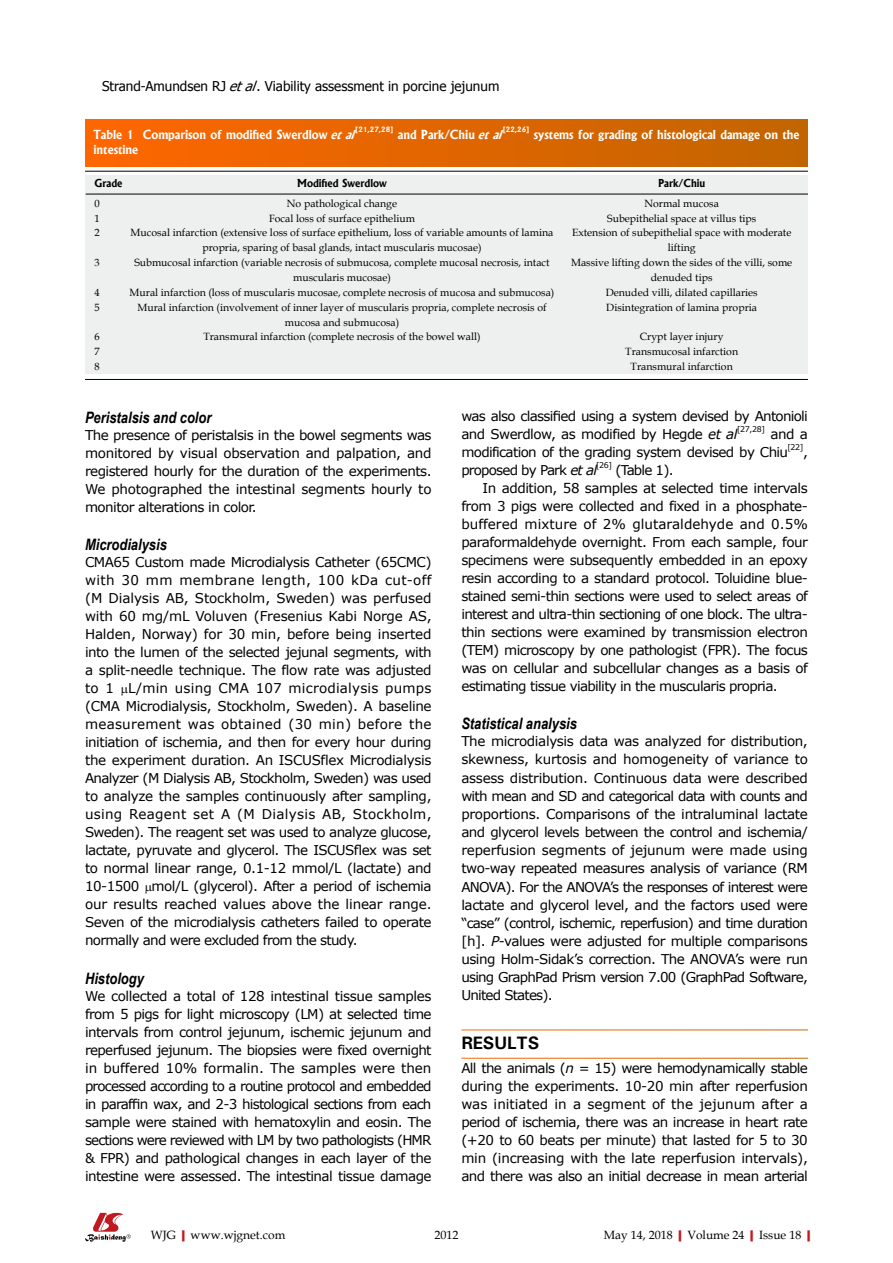
<style>
.page{position:relative;width:893px;height:1263px;background:#fff}
.page>*{position:absolute;margin:0;border:0;box-sizing:border-box;transform-origin:0 0}
.t1{font:700 18px "Univers";letter-spacing:-.01em;color:#000}
.t2{font:italic 700 15.75px "Arial Narrow";color:#000}
.t3{font:13.5px/18px "Verdana";letter-spacing:-.045em;color:#000;text-align:justify}
.t4{font:13.5px "Tahoma";color:#000}
.t5{font:13.5px "Verdana";color:#000}
.t6{font:700 12px "Albertus";color:#fff}
.t7{font:12px "Book Antiqua";color:#000}
.t8{font:10.5px/15px "Book Antiqua";color:#000;text-align:center}
.t9{font:700 10.5px "Albertus";color:#000}
.t10{font:7.8px "Verdana";letter-spacing:-.045em;color:#000}
.t11{font:700 7.05px "Albertus";color:#fff}
.s1{font-style:italic}
.s2{font-weight:700;color:#c01920}
</style>
<div class="page">
<svg style="left:85px;top:1213px;width:46px;height:29px"></svg>
<div style="left:85px;top:119px;width:723px;height:48px;background:linear-gradient(to right,#f60,#c16500)"></div>
<div style="left:85px;top:175px;width:723px;height:199px;background:#eeefef"></div>
<hr style="left:85px;top:171px;width:723px;height:1px;background:#000">
<hr style="left:86px;top:194px;width:722px;height:1px;background:#000">
<hr style="left:85px;top:379px;width:723px;height:1px;background:#000">
<p class="t4" style="left:102px;top:77px;width:399px">Strand-Amundsen RJ <span class="s1">etal</span>. Viability assessment in porcine jejunum</p>
<p class="t6" style="left:94px;top:127px;width:267px">Table 1 Comparison of modified Swerdlow <span class="s1">etal</span></p>
<p class="t11" style="left:355px;top:125px;width:40px">[21,27,28]</p>
<p class="t6" style="left:398px;top:127px;width:110px">and Park/Chiu <span class="s1">etal</span></p>
<p class="t11" style="left:503px;top:125px;width:28px">[22,26]</p>
<p class="t6" style="left:534px;top:127px;width:267px">systems for grading of histological damage on the</p>
<p class="t6" style="left:94px;top:142px;width:46px">intestine</p>
<p class="t9" style="left:95px;top:177px;width:29px">Grade</p>
<p class="t9" style="left:297px;top:177px;width:91px">Modified Swerdlow</p>
<p class="t9" style="left:658px;top:177px;width:49px">Park/Chiu</p>
<p class="t8" style="left:95px;top:195px;width:7px">0</p>
<p class="t8" style="left:287px;top:195px;width:112px">No pathological change</p>
<p class="t8" style="left:644px;top:195px;width:76px">Normal mucosa</p>
<p class="t8" style="left:95px;top:210px;width:7px">1</p>
<p class="t8" style="left:269px;top:210px;width:148px">Focal loss of surface epithelium</p>
<p class="t8" style="left:607px;top:210px;width:151px">Subepithelial space at villus tips</p>
<p class="t8" style="left:95px;top:225px;width:7px">2</p>
<p class="t8" style="left:131px;top:225px;width:424px">Mucosal infarction (extensive loss of surface epithelium, loss of variable amounts of lamina propria, sparing of basal glands, intact muscularis mucosae)</p>
<p class="t8" style="left:572px;top:225px;width:221px">Extension of subepithelial space with moderate lifting</p>
<p class="t8" style="left:95px;top:255px;width:7px">3</p>
<p class="t8" style="left:134px;top:255px;width:417px">Submucosal infarction (variable necrosis of submucosa, complete mucosal necrosis, intact muscularis mucosae)</p>
<p class="t8" style="left:571px;top:255px;width:223px">Massive lifting down the sides of the villi, some denuded tips</p>
<p class="t8" style="left:95px;top:284px;width:7px">4</p>
<p class="t8" style="left:130px;top:284px;width:426px">Mural infarction (loss of muscularis mucosae, complete necrosis of mucosa and submucosa)</p>
<p class="t8" style="left:606px;top:284px;width:154px">Denuded villi, dilated capillaries</p>
<p class="t8" style="left:95px;top:299px;width:7px">5</p>
<p class="t8" style="left:137px;top:299px;width:411px">Mural infarction (involvement of inner layer of muscularis propria, complete necrosis of mucosa and submucosa)</p>
<p class="t8" style="left:606px;top:299px;width:152px">Disintegration of lamina propria</p>
<p class="t8" style="left:95px;top:329px;width:7px">6</p>
<p class="t8" style="left:203px;top:329px;width:279px">Transmural infarction (complete necrosis of the bowel wall)</p>
<p class="t8" style="left:640px;top:329px;width:85px">Crypt layer injury</p>
<p class="t8" style="left:95px;top:344px;width:7px">7</p>
<p class="t8" style="left:625px;top:344px;width:114px">Transmucosal infarction</p>
<p class="t8" style="left:95px;top:358px;width:7px">8</p>
<p class="t8" style="left:631px;top:358px;width:104px">Transmural infarction</p>
<p class="t2" style="left:85px;top:405px;width:128px">Peristalsis and color</p>
<p class="t3" style="left:85px;top:425px;width:348px">The presence of peristalsis in the bowel segments was monitored by visual observation and palpation, and registered hourly for the duration of the experiments.<br>We photographed the intestinal segments hourly to monitor alterations in color.</p>
<p class="t2" style="left:85px;top:533px;width:83px">Microdialysis</p>
<p class="t3" style="left:85px;top:553px;width:348px">CMA65 Custom made Microdialysis Catheter (65CMC) with 30 mm membrane length, 100 kDa cut-off (M Dialysis AB, Stockholm, Sweden) was perfused with 60 mg/ml Voluven (Fresenius Kabi Norge AS, Halden, Norway) for 30 min, before being inserted into the lumen of the selected jejunal segments, with a split-needle technique. The flow rate was adjusted to 1 l/min using CMA 107 microdialysis pumps (CMA Microdialysis, Stockholm, Sweden). A baseline measurement was obtained (30 min) before the initiation of ischemia, and then for every hour during the experiment duration. An ISCUSflex Microdialysis Analyzer (M Dialysis AB, Stockholm, Sweden) was used to analyze the samples continuously after sampling, using Reagent set A (M Dialysis AB, Stockholm, Sweden). The reagent set was used to analyze glucose, lactate, pyruvate and glycerol. The ISCUSflex was set to normal linear range, 0.1-12 mmol/L (lactate) and 10-1500 mol/L (glycerol). After a period of ischemia our results reached values above the linear range.<br>Seven of the microdialysis catheters failed to operate normally and were excluded from the study.</p>
<p class="t2" style="left:85px;top:966px;width:60px">Histology</p>
<p class="t3" style="left:85px;top:986px;width:348px">We collected a total of 128 intestinal tissue samples from 5 pigs for light microscopy (LM) at selected time intervals from control jejunum, ischemic jejunum and reperfused jejunum. The biopsies were fixed overnight in buffered 10% formalin. The samples were then processed according to a routine protocol and embedded in paraffin wax, and 2-3 histological sections from each sample were stained with hematoxylin and eosin. The sections were reviewed with LM by two pathologists (HMR &amp; FPR) and pathological changes in each layer of the intestine were assessed. The intestinal tissue damage</p>
<p class="t3" style="left:461px;top:406px;width:348px">was also classified using a system devised by Antonioli and Swerdlow, as modified by Hegde <span class="s1">et al</span></p>
<p class="t10" style="left:737px;top:424px;width:30px">[27,28]</p>
<p class="t3" style="left:461px;top:424px;width:348px;text-indent:309px">and a modification of the grading system devised by Chiu</p>
<p class="t10" style="left:787px;top:442px;width:17px">[22]</p>
<p class="t3" style="left:803px;top:442px;width:6px">,</p>
<p class="t3" style="left:461px;top:460px;width:137px">proposed by Park <span class="s1">et al</span></p>
<p class="t10" style="left:596px;top:460px;width:17px">[26]</p>
<p class="t3" style="left:615px;top:460px;width:60px">(Table 1).</p>
<p class="t3" style="left:483px;top:478px;width:327px">In addition, 58 samples at selected time intervals</p>
<p class="t3" style="left:461px;top:496px;width:348px">from 3 pigs were collected and fixed in a phosphate-</p>
<p class="t5" style="left:461px;top:515px;width:348px">buffered mixture of 2% glutaraldehyde and 0.5%</p>
<p class="t3" style="left:461px;top:532px;width:348px">paraformaldehyde overnight. From each sample, four</p>
<p class="t3" style="left:461px;top:550px;width:348px">specimens were subsequently embedded in an epoxy</p>
<p class="t3" style="left:461px;top:568px;width:348px">resin according to a standard protocol. Toluidine blue-</p>
<p class="t3" style="left:461px;top:586px;width:348px">stained semi-thin sections were used to select areas of</p>
<p class="t3" style="left:461px;top:604px;width:348px">interest and ultra-thin sectioning of one block. The ultra-</p>
<p class="t3" style="left:461px;top:622px;width:348px">thin sections were examined by transmission electron</p>
<p class="t3" style="left:461px;top:640px;width:348px">(TEM) microscopy by one pathologist (FPR). The focus</p>
<p class="t3" style="left:461px;top:658px;width:348px">was on cellular and subcellular changes as a basis of</p>
<p class="t3" style="left:461px;top:676px;width:318px">estimating tissue viability in the muscularis propria.</p>
<p class="t2" style="left:461px;top:712px;width:117px">Statistical analysis</p>
<p class="t3" style="left:461px;top:732px;width:348px">The microdialysis data was analyzed for distribution, skewness, kurtosis and homogeneity of variance to assess distribution. Continuous data were described with mean and SD and categorical data with counts and proportions. Comparisons of the intraluminal lactate and glycerol levels between the control and ischemia/ reperfusion segments of jejunum were made using two-way repeated measures analysis of variance (RM ANOVA). For the ANOVA’s the responses of interest were lactate and glycerol level, and the factors used were “case” (control, ischemic, reperfusion) and time duration [h]. <span class="s1">P</span>-values were adjusted for multiple comparisons using Holm-Sidak’s correction. The ANOVA’s were run using GraphPad Prism version 7.00 (GraphPad Software, United States).</p>
<p class="t1" style="left:461px;top:1031px;width:79px">RESULTS</p>
<p class="t3" style="left:461px;top:1058px;width:348px">All the animals (<span class="s1">n</span> = 15) were hemodynamically stable during the experiments. 10-20 min after reperfusion was initiated in a segment of the jejunum after a period of ischemia, there was an increase in heart rate (+20 to 60 beats per minute) that lasted for 5 to 30 min (increasing with the late reperfusion intervals), and there was also an initial decrease in mean arterial</p>
<p class="t7" style="left:151px;top:1226px;width:136px">WJG<span class="s2">|</span>www.wjgnet.com</p>
<p class="t7" style="left:434px;top:1226px;width:25px">2012</p>
<p class="t7" style="left:604px;top:1226px;width:214px">May 14, 2018<span class="s2">|</span>Volume 24<span class="s2">|</span>Issue 18<span class="s2">|</span></p>
</div>
